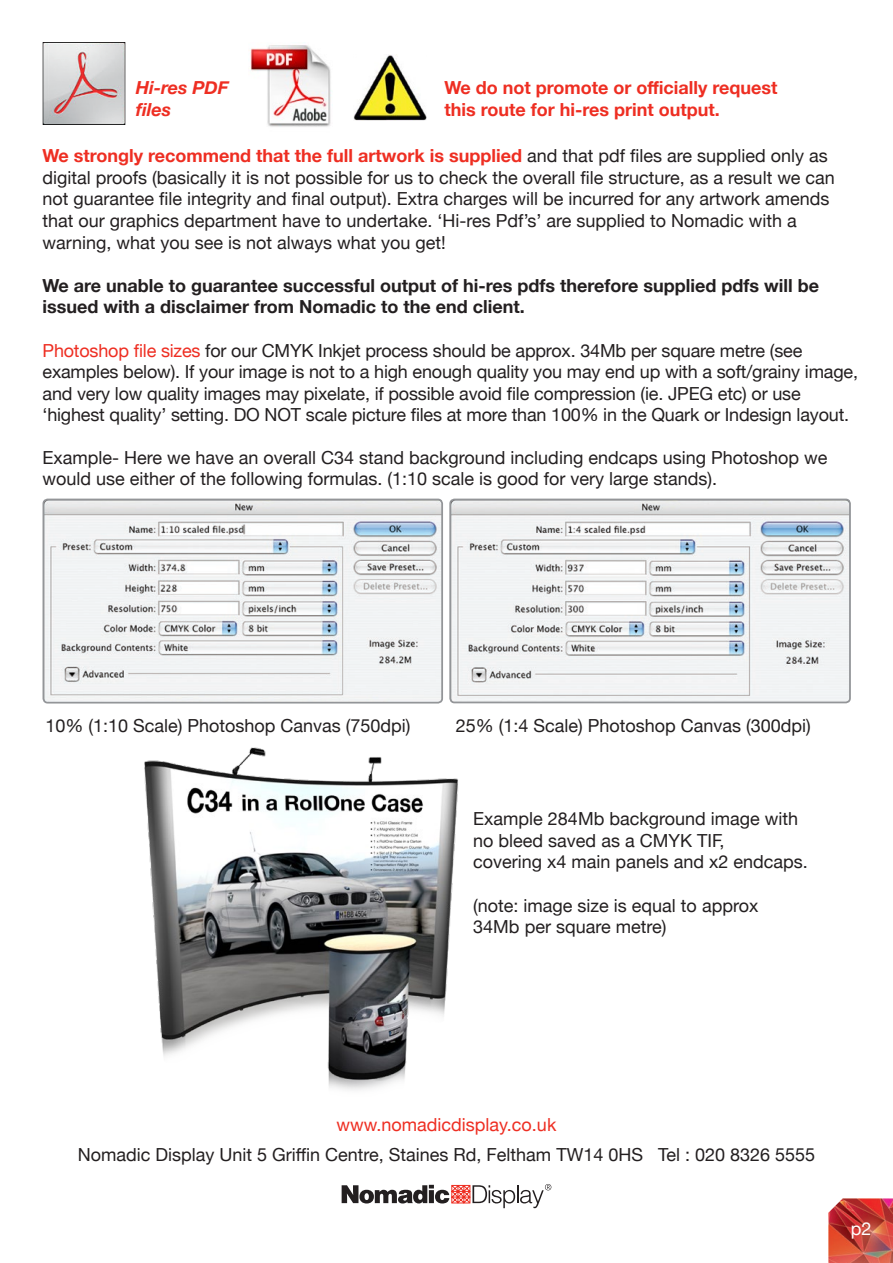
<style>
.page{position:relative;width:893px;height:1263px;background:#fff}
.page>*{position:absolute;margin:0;border:0;box-sizing:border-box;transform-origin:0 0}
.t1{font:18px/21.6px "Helvetica Neue";color:#231f20}
.t2{font:700 18px/21.6px "Helvetica Neue";color:#231f20}
.t3{font:700 18px "Helvetica Neue";color:#ee2e22}
.t4{font:18px "Helvetica Neue";color:#ee2e22}
.t5{font:italic 700 18px "Helvetica Neue";color:#ee2e22}
.t6{font:18px "Helvetica Neue";color:#fff}
.s1{font-weight:700;color:#ee2e22}
.s2{color:#ee2e22}
</style>
<div class="page">
<img style="left:43px;top:43px;width:82px;height:81px">
<img style="left:144px;top:747px;width:314px;height:343px">
<img style="left:43px;top:499px;width:399px;height:204px">
<div style="left:43px;top:499px;width:400px;height:204px;border:2px solid #939598;border-radius:4px"></div>
<img style="left:452px;top:502px;width:396px;height:198px">
<div style="left:449px;top:499px;width:402px;height:204px;border:2px solid #939598;border-radius:4px"></div>
<img style="left:353px;top:55px;width:74px;height:65px">
<img style="left:250px;top:45px;width:81px;height:82px">
<svg style="left:342px;top:1184px;width:209px;height:24px"></svg>
<img style="left:828px;top:1198px;width:65px;height:65px">
<p class="t5" style="left:136px;top:74px;width:94px">Hi-res PDF</p>
<p class="t5" style="left:136px;top:95px;width:37px">files</p>
<p class="t3" style="left:444px;top:74px;width:335px">We do not promote or officially request</p>
<p class="t3" style="left:444px;top:95px;width:277px">this route for hi-res print output.</p>
<p class="t1" style="left:43px;top:146px;width:794px"><span class="s1">We strongly recommend that the full artwork is supplied</span> and that pdf files are supplied only as digital proofs (basically it is not possible for us to check the overall file structure, as a result we can not guarantee file integrity and final output). Extra charges will be incurred for any artwork amends that our graphics department have to undertake. ‘Hi-res Pdf’s’ are supplied to Nomadic with a warning, what you see is not always what you get!</p>
<p class="t2" style="left:43px;top:275px;width:778px">We are unable to guarantee successful output of hi-res pdfs therefore supplied pdfs will be issued with a disclaimer from Nomadic to the end client.</p>
<p class="t1" style="left:43px;top:340px;width:817px"><span class="s2">Photoshop file sizes</span> for our CMYK Inkjet process should be approx. 34Mb per square metre (see examples below). If your image is not to a high enough quality you may end up with a soft/grainy image, and very low quality images may pixelate, if possible avoid file compression (ie. JPEG etc) or use ‘highest quality’ setting. DO NOT scale picture files at more than 100% in the Quark or Indesign layout.</p>
<p class="t1" style="left:43px;top:448px;width:786px;line-height:21px">Example- Here we have an overall C34 stand background including endcaps using Photoshop we would use either of the following formulas. (1:10 scale is good for very large stands).</p>
<p class="t1" style="left:45px;top:715px;width:367px">10% (1:10 Scale) Photoshop Canvas (750dpi)</p>
<p class="t1" style="left:456px;top:715px;width:357px">25% (1:4 Scale) Photoshop Canvas (300dpi)</p>
<p class="t1" style="left:473px;top:809px;width:326px">Example 284Mb background image with</p>
<p class="t1" style="left:473px;top:830px;width:253px">no bleed saved as a CMYK TIF,</p>
<p class="t1" style="left:473px;top:852px;width:336px">covering x4 main panels and x2 endcaps.</p>
<p class="t1" style="left:473px;top:895px;width:287px">(note: image size is equal to approx</p>
<p class="t1" style="left:473px;top:917px;width:195px">34Mb per square metre)</p>
<p class="t4" style="left:337px;top:1112px;width:221px">www.nomadicdisplay.co.uk</p>
<p class="t1" style="left:78px;top:1145px;width:739px">Nomadic Display Unit 5 Griffin Centre, Staines Rd, Feltham TW14 0HS Tel : 020 8326 5555</p>
<p class="t6" style="left:851px;top:1216px;width:22px">p2</p>
</div>
